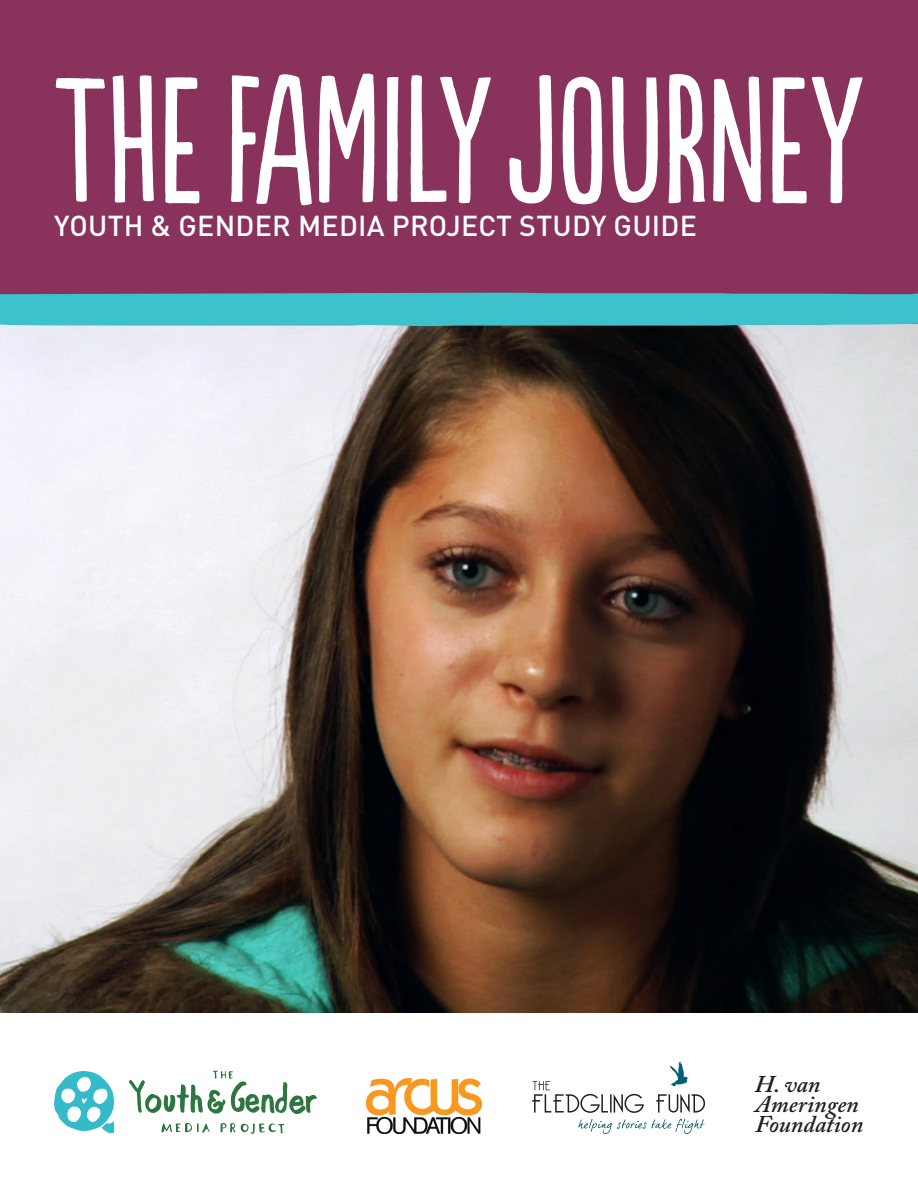
<style>
.page{position:relative;width:918px;height:1188px;background:#fff}
.page>*{position:absolute;margin:0;border:0;box-sizing:border-box;transform-origin:0 0}
.t1{font:169.5px "Populaire";color:#fff}
.t2{font:500 28.5px "DIN Pro";letter-spacing:.01em;color:#fff}
.t3{font:italic 600 24px/20.2px "Adobe Caslon Pro";color:#231f20}
</style>
<div class="page">
<div style="left:0;top:0;width:918px;height:324px;background:#89325b"></div>
<img style="left:0;top:326px;width:918px;height:686px">
<img style="left:367px;top:1079px;width:115px;height:55px">
<svg style="left:532px;top:1061px;width:173px;height:52px"></svg>
<svg style="left:578px;top:1119px;width:127px;height:15px"></svg>
<div style="left:0;top:293px;width:918px;height:33px;background:#3dc1cc"></div>
<svg style="left:161px;top:1123px;width:123px;height:11px"></svg>
<svg style="left:129px;top:1071px;width:188px;height:43px"></svg>
<svg style="left:54px;top:1071px;width:60px;height:62px"></svg>
<p class="t1" style="left:54px;top:51px;width:811px">THE FAMILY JOURNEY</p>
<p class="t2" style="left:54px;top:203px;width:645px">YOUTH &amp; GENDER MEDIA PROJECT STUDY GUIDE</p>
<p class="t3" style="left:755px;top:1074px;width:67px">H. van</p>
<p class="t3" style="left:755px;top:1094px;width:110px">Ameringen<br>Foundation</p>
</div>
